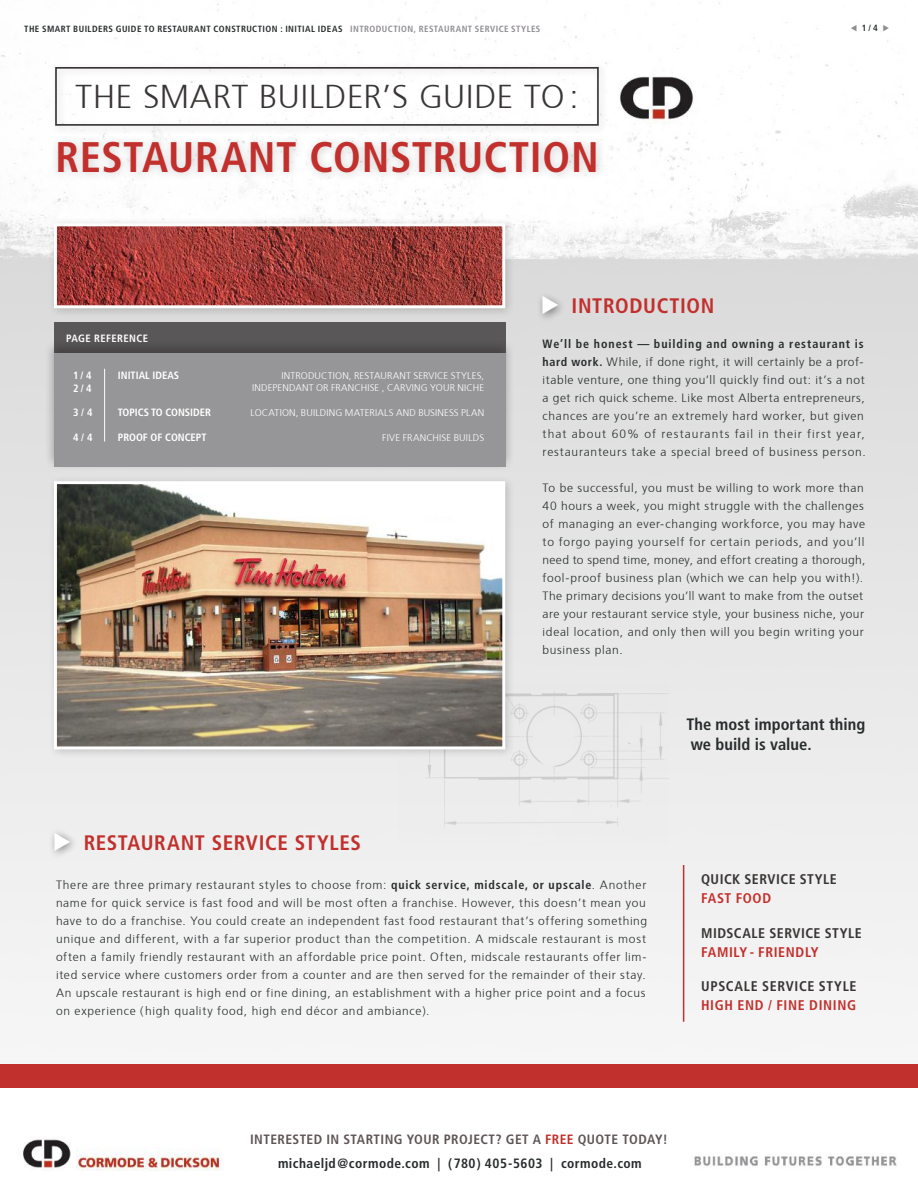
<style>
.page{position:relative;width:918px;height:1188px;background:#fff}
.page>*{position:absolute;margin:0;border:0;box-sizing:border-box;transform-origin:0 0}
.t1{font:700 condensed 42.75px "Frutiger LT Std";letter-spacing:.015em;color:#c1302c}
.t2{font:300 33px "Frutiger";letter-spacing:.02em;color:#393535}
.t3{font:700 condensed 21px "Frutiger LT Std";letter-spacing:.03em;color:#c1302c}
.t4{font:700 condensed 16.5px/19.8px "Frutiger LT Std";letter-spacing:.005em;color:#272c2c}
.t5{font:700 condensed 14.1px "Frutiger LT Std";letter-spacing:.035em;color:#393535}
.t6{font:700 condensed 14.1px "Frutiger LT Std";letter-spacing:.04em;color:#c1302c}
.t7{font:700 condensed 13.5px "Frutiger LT Std";letter-spacing:.03em;color:#5e5556}
.t8{font:700 condensed 13.5px "Frutiger LT Std";letter-spacing:.035em;color:#272c2c}
.t9{font:300 12px/18px "Frutiger";letter-spacing:.055em;color:#272c2c}
.t10{font:700 condensed 12px "Frutiger LT Std";letter-spacing:.08em;color:#272c2c}
.t11{font:700 condensed 10.65px/12.3px "Frutiger LT Std";color:#fff}
.t12{font:700 condensed 10.65px "Frutiger LT Std";letter-spacing:.04em;color:#fff}
.t13{font:300 9.75px/12.3px "Frutiger";letter-spacing:.015em;color:#fff;text-align:right}
.t14{font:700 condensed 9px "Frutiger LT Std";letter-spacing:.045em;color:#272c2c}
.s1{color:#908d92}
.s2{font-family:"Frutiger LT Std";font-weight:700;font-stretch:condensed}
.s3{color:#c1302c}
</style>
<div class="page">
<img style="left:0;top:2px;width:918px;height:1169px">
<div style="left:0;top:1064px;width:918px;height:24px;background:#c1302c"></div>
<div style="left:50px;top:134px;width:556px;height:49px;background:#241f1f;opacity:.2"></div>
<img style="left:399px;top:683px;width:270px;height:167px">
<div style="left:537px;top:291px;width:30px;height:33px;background:#241f1f;opacity:.5"></div>
<div style="left:51px;top:63px;width:558px;height:73px;background:#fefefe"></div>
<div style="left:55px;top:67px;width:544px;height:59px;border:2px solid #393535"></div>
<img style="left:613px;top:72px;width:89px;height:52px">
<hr style="left:683px;top:865px;width:1px;height:157px;background:#c1302c">
<div style="left:48px;top:475px;width:468px;height:285px;background:#241f1f;opacity:.2"></div>
<img style="left:58px;top:485px;width:443px;height:260px">
<div style="left:54px;top:481px;width:451px;height:268px;border:3px solid #fff"></div>
<img style="left:19px;top:1136px;width:204px;height:34px">
<img style="left:690px;top:1153px;width:210px;height:15px">
<div style="left:49px;top:828px;width:30px;height:32px;background:#241f1f;opacity:.5"></div>
<div style="left:54px;top:322px;width:451px;height:31px;background:#5a5758"></div>
<div style="left:44px;top:338px;width:471px;height:133px;background:#241f1f;opacity:.4"></div>
<div style="left:54px;top:353px;width:451px;height:114px;background:#969698"></div>
<hr style="left:104px;top:369px;width:1px;height:73px;background:#fff">
<div style="left:48px;top:217px;width:468px;height:102px;background:#241f1f;opacity:.2"></div>
<img style="left:58px;top:227px;width:443px;height:77px">
<div style="left:54px;top:223px;width:451px;height:85px;border:3px solid #fff"></div>
<svg style="left:851px;top:25px;width:6px;height:6px"></svg>
<svg style="left:883px;top:25px;width:6px;height:6px"></svg>
<svg style="left:543px;top:296px;width:15px;height:18px"></svg>
<svg style="left:55px;top:832px;width:15px;height:18px"></svg>
<p class="t14" style="left:24px;top:23px;width:518px">THE SMART BUILDERS GUIDE TO RESTAURANT CONSTRUCTION : INITIAL IDEAS <span class="s1">INTRODUCTION, RESTAURANT SERVICE STYLES</span></p>
<p class="t14" style="left:862px;top:23px;width:17px">1 / 4</p>
<h2 class="t2" style="left:76px;top:73px;width:504px">THE SMART BUILDER’S GUIDE TO :</h2>
<h1 class="t1" style="left:55px;top:132px;width:545px">RESTAURANT CONSTRUCTION</h1>
<p class="t12" style="left:66px;top:331px;width:84px">PAGE REFERENCE</p>
<p class="t11" style="left:73px;top:369px;width:20px">1 / 4<br>2 / 4</p>
<p class="t11" style="left:73px;top:407px;width:21px">3 / 4</p>
<p class="t11" style="left:73px;top:431px;width:21px">4 / 4</p>
<p class="t11" style="left:118px;top:369px;width:63px">INITIAL IDEAS</p>
<p class="t11" style="left:118px;top:407px;width:95px">TOPICS TO CONSIDER</p>
<p class="t11" style="left:118px;top:431px;width:90px">PROOF OF CONCEPT</p>
<p class="t13" style="left:252px;top:369px;width:234px">INTRODUCTION, RESTAURANT SERVICE STYLES,<br>INDEPENDANT OR FRANCHISE , CARVING YOUR NICHE</p>
<p class="t13" style="left:251px;top:406px;width:235px">LOCATION, BUILDING MATERIALS AND BUSINESS PLAN</p>
<p class="t13" style="left:382px;top:431px;width:103px">FIVE FRANCHISE BUILDS</p>
<h3 class="t3" style="left:572px;top:293px;width:144px">INTRODUCTION</h3>
<p class="t10" style="left:543px;top:337px;width:323px">We’ll be honest — building and owning a restaurant is</p>
<p class="t9" style="left:543px;top:352px;width:325px"><span class="s2">hard work.</span> While, if done right, it will certainly be a prof&shy;itable venture, one thing you’ll quickly find out: it’s a not a get rich quick scheme. Like most Alberta entrepreneurs, chances are you’re an extremely hard worker, but given that about 60% of restaurants fail in their first year, restauranteurs take a special breed of business person.</p>
<p class="t9" style="left:543px;top:478px;width:324px">To be successful, you must be willing to work more than 40 hours a week, you might struggle with the challenges of managing an ever-changing workforce, you may have to forgo paying yourself for certain periods, and you’ll need to spend time, money, and effort creating a thorough, fool-proof business plan (which we can help you with!).<br>The primary decisions you’ll want to make from the outset are your restaurant service style, your business niche, your ideal location, and only then will you begin writing your business plan.</p>
<h3 class="t4" style="left:686px;top:715px;width:181px">The most important thing we build is value.</h3>
<h3 class="t3" style="left:84px;top:830px;width:279px">RESTAURANT SERVICE STYLES</h3>
<p class="t9" style="left:56px;top:875px;width:593px">There are three primary restaurant styles to choose from: <span class="s2">quick service, midscale, or upscale</span>. Another name for quick service is fast food and will be most often a franchise. However, this doesn’t mean you have to do a franchise. You could create an independent fast food restaurant that’s offering something unique and different, with a far superior product than the competition. A midscale restaurant is most often a family friendly restaurant with an affordable price point. Often, midscale restaurants offer lim&shy;ited service where customers order from a counter and are then served for the remainder of their stay.<br>An upscale restaurant is high end or fine dining, an establishment with a higher price point and a focus on experience (high quality food, high end décor and ambiance).</p>
<p class="t5" style="left:701px;top:871px;width:137px">QUICK SERVICE STYLE</p>
<p class="t6" style="left:701px;top:890px;width:72px">FAST FOOD</p>
<p class="t5" style="left:701px;top:924px;width:162px">MIDSCALE SERVICE STYLE</p>
<p class="t6" style="left:701px;top:944px;width:119px">FAMILY - FRIENDLY</p>
<p class="t5" style="left:701px;top:978px;width:157px">UPSCALE SERVICE STYLE</p>
<p class="t6" style="left:701px;top:997px;width:157px">HIGH END / FINE DINING</p>
<p class="t7" style="left:250px;top:1131px;width:419px">INTERESTED IN STARTING YOUR PROJECT? GET A <span class="s3">FREE</span> QUOTE TODAY!</p>
<p class="t8" style="left:278px;top:1155px;width:365px">michaeljd@cormode.com | (780) 405-5603 | cormode.com</p>
</div>
